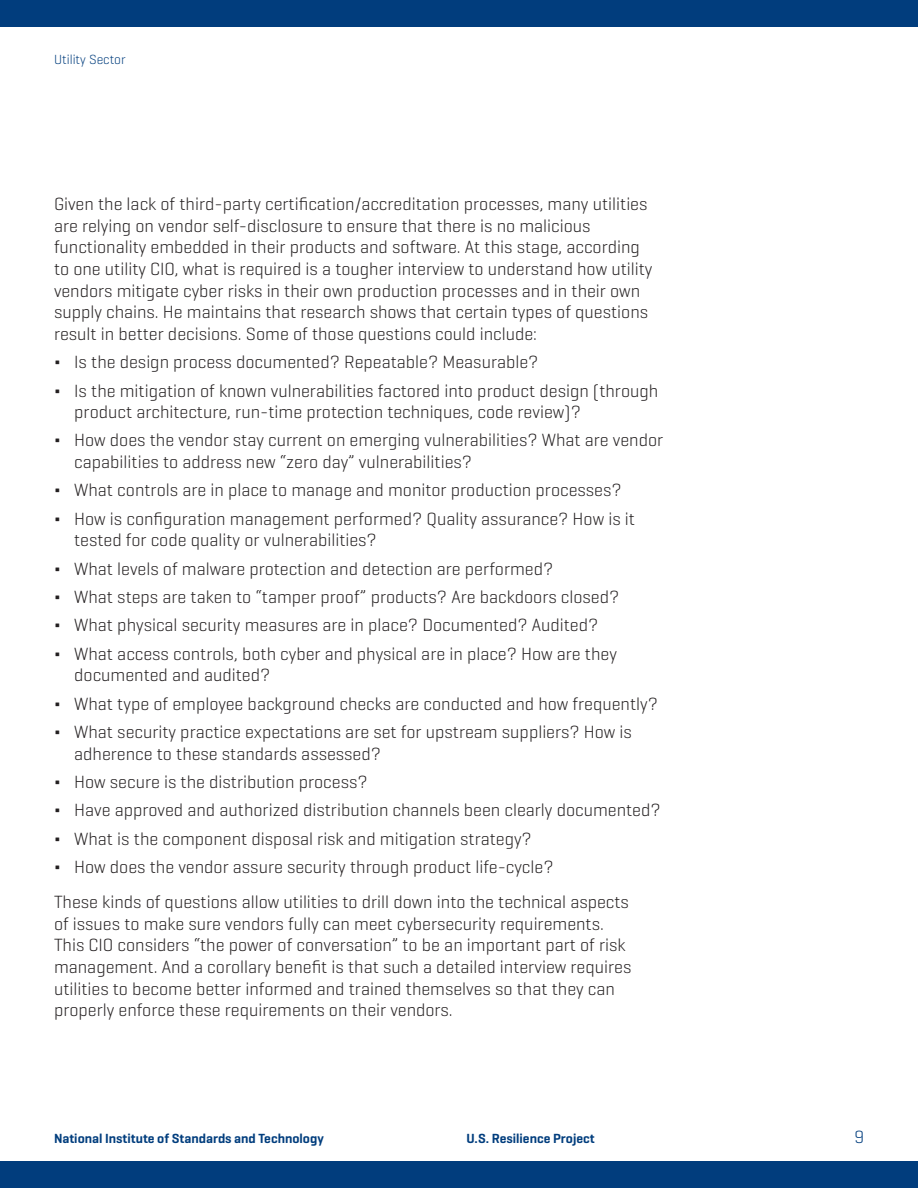
<style>
.page{position:relative;width:918px;height:1188px;background:#fff}
.page>*{position:absolute;margin:0;border:0;box-sizing:border-box;transform-origin:0 0}
.Body_text{font:300 18px/21.6px "Geogrotesque";color:#231f20}
.t1{font:300 18px "Geogrotesque";color:#013d7d}
.t2{font:600 13.5px "Geogrotesque";color:#013d7d}
.t3{font:300 13.5px "Geogrotesque";color:#013d7d}
</style>
<div class="page">
<div style="left:0;top:1161px;width:918px;height:27px;background:#013d7d"></div>
<div style="left:0;top:0;width:918px;height:27px;background:#013d7d"></div>
<p class="t3" style="left:54px;top:51px;width:73px">Utility Sector</p>
<p class="Body_text" style="left:54px;top:193px;width:600px">Given the lack of third-party certification/accreditation processes, many utilities are relying on vendor self-disclosure to ensure that there is no malicious functionality embedded in their products and software. At this stage, according to one utility CIO, what is required is a tougher interview to understand how utility vendors mitigate cyber risks in their own production processes and in their own supply chains. He maintains that research shows that certain types of questions result in better decisions. Some of those questions could include:</p>
<p class="Body_text" style="left:54px;top:351px;width:486px">Δ Is the design process documented? Repeatable? Measurable?</p>
<p class="Body_text" style="left:74px;top:379px;width:586px;text-indent:-20px">Δ Is the mitigation of known vulnerabilities factored into product design (through product architecture, run-time protection techniques, code review)?</p>
<p class="Body_text" style="left:74px;top:429px;width:591px;text-indent:-20px">Δ How does the vendor stay current on emerging vulnerabilities? What are vendor capabilities to address new “zero day” vulnerabilities?</p>
<p class="Body_text" style="left:54px;top:479px;width:569px">Δ What controls are in place to manage and monitor production processes?</p>
<p class="Body_text" style="left:74px;top:507px;width:562px;text-indent:-20px">Δ How is configuration management performed? Quality assurance? How is it tested for code quality or vulnerabilities?</p>
<p class="Body_text" style="left:54px;top:557px;width:501px">Δ What levels of malware protection and detection are performed?</p>
<p class="Body_text" style="left:54px;top:586px;width:567px">Δ What steps are taken to “tamper proof” products? Are backdoors closed?</p>
<p class="Body_text" style="left:54px;top:614px;width:546px">Δ What physical security measures are in place? Documented? Audited?</p>
<p class="Body_text" style="left:74px;top:642px;width:544px;text-indent:-20px">Δ What access controls, both cyber and physical are in place? How are they documented and audited?</p>
<p class="Body_text" style="left:54px;top:692px;width:606px">Δ What type of employee background checks are conducted and how frequently?</p>
<p class="Body_text" style="left:74px;top:721px;width:559px;text-indent:-20px">Δ What security practice expectations are set for upstream suppliers? How is adherence to these standards assessed?</p>
<p class="Body_text" style="left:54px;top:771px;width:315px">Δ How secure is the distribution process?</p>
<p class="Body_text" style="left:54px;top:799px;width:608px">Δ Have approved and authorized distribution channels been clearly documented?</p>
<p class="Body_text" style="left:54px;top:827px;width:479px">Δ What is the component disposal risk and mitigation strategy?</p>
<p class="Body_text" style="left:54px;top:856px;width:501px">Δ How does the vendor assure security through product life-cycle?</p>
<p class="Body_text" style="left:54px;top:891px;width:579px">These kinds of questions allow utilities to drill down into the technical aspects of issues to make sure vendors fully can meet cybersecurity requirements.<br>This CIO considers “the power of conversation” to be an important part of risk management. And a corollary benefit is that such a detailed interview requires utilities to become better informed and trained themselves so that they can properly enforce these requirements on their vendors.</p>
<p class="t2" style="left:54px;top:1130px;width:271px">National Institute of Standards and Technology</p>
<p class="t2" style="left:467px;top:1130px;width:130px">U.S. Resilience Project</p>
<p class="t1" style="left:854px;top:1126px;width:11px">9</p>
</div>
